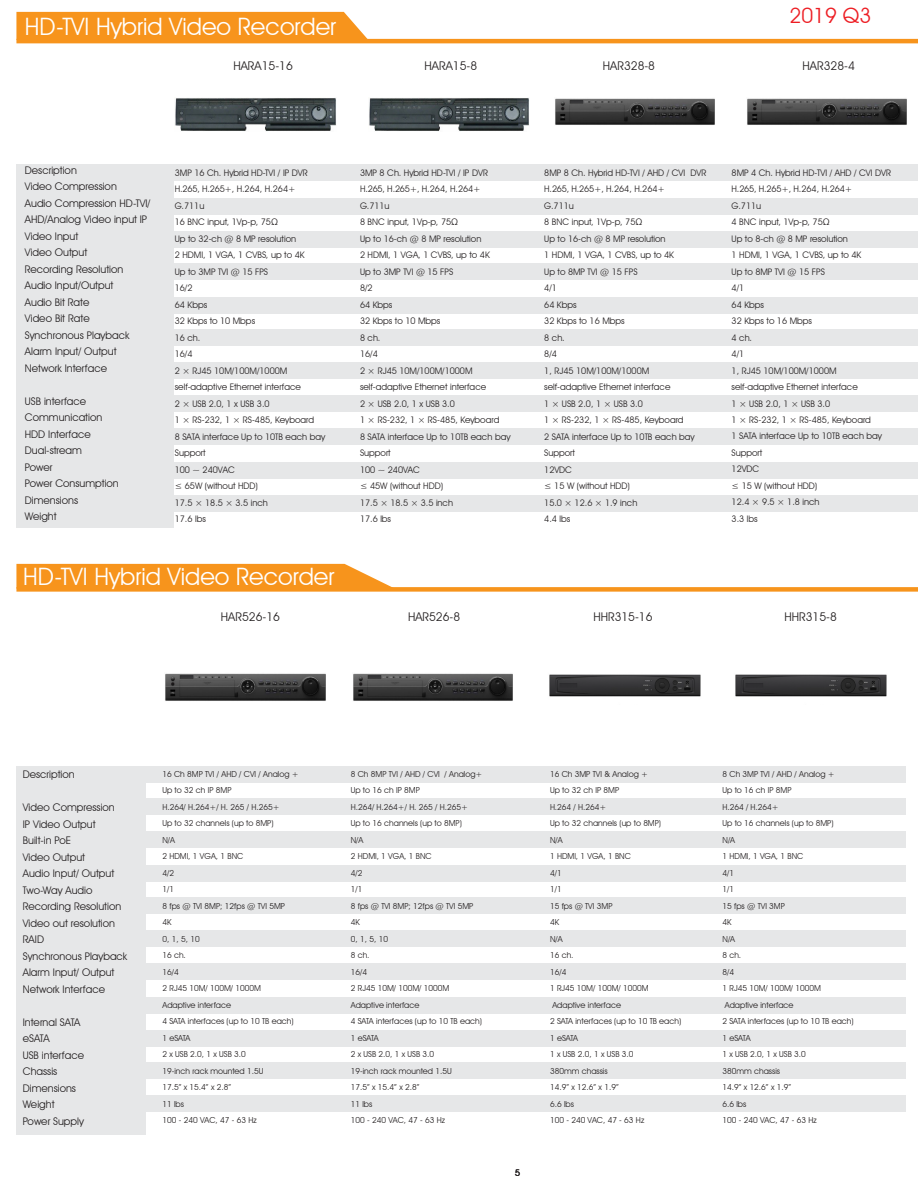
<style>
.page{position:relative;width:918px;height:1188px;background:#fff}
.page>*{position:absolute;margin:0;border:0;box-sizing:border-box;transform-origin:0 0}
.t1{font:24px "Avant Garde IT Cby BT";color:#fff}
.t2{font:21px "Avant Garde IT Cby BT";color:#ed1e24}
.t3{font:12px "Avant Garde IT Cby BT";color:#231f20}
.t4{font:10.5px/16.5px "Avant Garde IT Cby BT";color:#231f20}
.t5{font:9px/16.5px "Avant Garde IT Cby BT";color:#231f20}
.t6{font:8.25px/16.5px "Avant Garde IT Cby BT";color:#231f20}
</style>
<div class="page">
<div style="left:16px;top:12px;width:352px;height:27px;background:#f7941c"></div>
<hr style="left:16px;top:39px;width:902px;height:4px;background:#f7941c">
<div style="left:16px;top:587px;width:902px;height:5px;background:#f7941c"></div>
<div style="left:16px;top:766px;width:130px;height:368px;background:#e6e7e8"></div>
<div style="left:144px;top:164px;width:774px;height:17px;background:#e6e7e8"></div>
<div style="left:145px;top:766px;width:761px;height:16px;background:#e6e7e8"></div>
<div style="left:144px;top:198px;width:774px;height:16px;background:#e6e7e8"></div>
<div style="left:145px;top:798px;width:761px;height:16px;background:#e6e7e8"></div>
<div style="left:144px;top:231px;width:774px;height:17px;background:#e6e7e8"></div>
<div style="left:145px;top:831px;width:761px;height:17px;background:#e6e7e8"></div>
<div style="left:144px;top:263px;width:774px;height:17px;background:#e6e7e8"></div>
<div style="left:145px;top:865px;width:761px;height:16px;background:#e6e7e8"></div>
<div style="left:144px;top:297px;width:774px;height:16px;background:#e6e7e8"></div>
<div style="left:145px;top:897px;width:761px;height:16px;background:#e6e7e8"></div>
<div style="left:144px;top:329px;width:774px;height:16px;background:#e6e7e8"></div>
<div style="left:145px;top:931px;width:761px;height:16px;background:#e6e7e8"></div>
<div style="left:144px;top:362px;width:774px;height:17px;background:#e6e7e8"></div>
<div style="left:145px;top:964px;width:761px;height:16px;background:#e6e7e8"></div>
<div style="left:144px;top:395px;width:774px;height:17px;background:#e6e7e8"></div>
<div style="left:145px;top:997px;width:761px;height:16px;background:#e6e7e8"></div>
<div style="left:144px;top:429px;width:774px;height:16px;background:#e6e7e8"></div>
<div style="left:145px;top:1030px;width:761px;height:17px;background:#e6e7e8"></div>
<div style="left:144px;top:462px;width:774px;height:16px;background:#e6e7e8"></div>
<div style="left:145px;top:1062px;width:761px;height:16px;background:#e6e7e8"></div>
<div style="left:144px;top:495px;width:774px;height:17px;background:#e6e7e8"></div>
<div style="left:145px;top:1095px;width:761px;height:17px;background:#e6e7e8"></div>
<svg style="left:16px;top:564px;width:379px;height:25px;background:#f79b2b"></svg>
<div style="left:16px;top:164px;width:157px;height:364px;background:#e6e7e8"></div>
<img style="left:175px;top:98px;width:161px;height:33px">
<img style="left:735px;top:674px;width:152px;height:23px">
<img style="left:549px;top:674px;width:152px;height:23px">
<img style="left:369px;top:98px;width:160px;height:33px">
<img style="left:555px;top:98px;width:160px;height:27px">
<img style="left:747px;top:98px;width:160px;height:27px">
<img style="left:165px;top:673px;width:161px;height:28px">
<img style="left:353px;top:673px;width:160px;height:28px">
<p class="t1" style="left:25px;top:12px;width:313px">HD-TVI Hybrid Video Recorder</p>
<h2 class="t2" style="left:790px;top:3px;width:83px">2019 Q3</h2>
<p class="t3" style="left:233px;top:58px;width:61px">HARA15-16</p>
<p class="t3" style="left:425px;top:58px;width:54px">HARA15-8</p>
<p class="t3" style="left:603px;top:58px;width:54px">HAR328-8</p>
<p class="t3" style="left:803px;top:58px;width:54px">HAR328-4</p>
<p class="t4" style="left:25px;top:162px;width:127px">Description<br>Video Compression<br>Audio Compression HD-TVI/<br>AHD/Analog Video input IP<br>Video Input<br>Video Output<br>Recording Resolution<br>Audio Input/Output<br>Audio Bit Rate<br>Video Bit Rate<br>Synchronous Playback<br>Alarm Input/ Output<br>Network Interface</p>
<p class="t4" style="left:25px;top:393px;width:95px">USB interface<br>Communication<br>HDD Interface<br>Dual-stream<br>Power<br>Power Consumption<br>Dimensions<br>Weight</p>
<p class="t5" style="left:175px;top:164px;width:152px">3MP 16 Ch. Hybrid HD-TVI / IP DVR<br>H.265, H.265+, H.264, H.264+<br>G.711u<br>16 BNC input, 1Vp-p, 75Ω<br>Up to 32-ch @ 8 MP resolution<br>2 HDMI, 1 VGA, 1 CVBS, up to 4K<br>Up to 3MP TVI @ 15 FPS<br>16/2<br>64 Kbps<br>32 Kbps to 10 Mbps<br>16 ch.<br>16/4<br>2 × RJ45 10M/100M/1000M self-adaptive Ethernet interface<br>2 × USB 2.0, 1 x USB 3.0<br>1 × RS-232, 1 × RS-485, Keyboard<br>8 SATA interface Up to 10TB each bay<br>Support<br>100 ~ 240VAC<br>≤ 65W (without HDD)<br>17.5 × 18.5 × 3.5 inch<br>17.6 lbs</p>
<p class="t5" style="left:360px;top:164px;width:152px">3MP 8 Ch. Hybrid HD-TVI / IP DVR<br>H.265, H.265+, H.264, H.264+<br>G.711u<br>8 BNC input, 1Vp-p, 75Ω<br>Up to 16-ch @ 8 MP resolution<br>2 HDMI, 1 VGA, 1 CVBS, up to 4K<br>Up to 3MP TVI @ 15 FPS<br>8/2<br>64 Kbps<br>32 Kbps to 10 Mbps<br>8 ch.<br>16/4<br>2 × RJ45 10M/100M/1000M self-adaptive Ethernet interface<br>2 × USB 2.0, 1 x USB 3.0<br>1 × RS-232, 1 × RS-485, Keyboard<br>8 SATA interface Up to 10TB each bay<br>Support<br>100 ~ 240VAC<br>≤ 45W (without HDD)<br>17.5 × 18.5 × 3.5 inch<br>17.6 lbs</p>
<p class="t5" style="left:544px;top:164px;width:164px">8MP 8 Ch. Hybrid HD-TVI / AHD / CVI DVR<br>H.265, H.265+, H.264, H.264+<br>G.711u<br>8 BNC input, 1Vp-p, 75Ω<br>Up to 16-ch @ 8 MP resolution<br>1 HDMI, 1 VGA, 1 CVBS, up to 4K<br>Up to 8MP TVI @ 15 FPS<br>4/1<br>64 Kbps<br>32 Kbps to 16 Mbps<br>8 ch.<br>8/4<br>1, RJ45 10M/100M/1000M<br>self-adaptive Ethernet interface<br>1 × USB 2.0, 1 × USB 3.0<br>1 × RS-232, 1 × RS-485, Keyboard<br>2 SATA interface Up to 10TB each bay<br>Support<br>12VDC<br>≤ 15 W (without HDD)<br>15.0 × 12.6 × 1.9 inch<br>4.4 lbs</p>
<p class="t5" style="left:732px;top:164px;width:161px">8MP 4 Ch. Hybrid HD-TVI / AHD / CVI DVR<br>H.265, H.265+, H.264, H.264+<br>G.711u<br>4 BNC input, 1Vp-p, 75Ω<br>Up to 8-ch @ 8 MP resolution<br>1 HDMI, 1 VGA, 1 CVBS, up to 4K<br>Up to 8MP TVI @ 15 FPS<br>4/1<br>64 Kbps<br>32 Kbps to 16 Mbps<br>4 ch.<br>4/1<br>1, RJ45 10M/100M/1000M<br>self-adaptive Ethernet interface<br>1 × USB 2.0, 1 × USB 3.0<br>1 × RS-232, 1 × RS-485, Keyboard<br>1 SATA interface Up to 10TB each bay<br>Support<br>12VDC<br>≤ 15 W (without HDD)<br>12.4 × 9.5 × 1.8 inch<br>3.3 lbs</p>
<p class="t1" style="left:23px;top:562px;width:313px">HD-TVI Hybrid Video Recorder</p>
<p class="t3" style="left:221px;top:609px;width:60px">HAR526-16</p>
<p class="t3" style="left:408px;top:609px;width:54px">HAR526-8</p>
<p class="t3" style="left:593px;top:609px;width:61px">HHR315-16</p>
<p class="t3" style="left:784px;top:609px;width:54px">HHR315-8</p>
<p class="t4" style="left:23px;top:766px;width:53px">Description</p>
<p class="t4" style="left:23px;top:799px;width:106px">Video Compression<br>IP Video Output<br>Built-in PoE<br>Video Output<br>Audio Input/ Output<br>Two-Way Audio<br>Recording Resolution<br>Video out resolution<br>RAID<br>Synchronous Playback<br>Alarm Input/ Output<br>Network Interface</p>
<p class="t4" style="left:23px;top:1014px;width:63px">Internal SATA eSATA<br>USB interface<br>Chassis<br>Dimensions<br>Weight<br>Power Supply</p>
<p class="t6" style="left:162px;top:765px;width:138px">16 Ch 8MP TVI / AHD / CVI / Analog +<br>Up to 32 ch IP 8MP<br>H.264/ H.264+/ H. 265 / H.265+<br>Up to 32 channels (up to 8MP)<br>N/A<br>2 HDMI, 1 VGA, 1 BNC<br>4/2<br>1/1<br>8 fps @ TVI 8MP; 12fps @ TVI 5MP<br>4K<br>0, 1, 5, 10<br>16 ch.<br>16/4<br>2 RJ45 10M/ 100M/ 1000M<br>Adaptive interface<br>4 SATA interfaces (up to 10 TB each)<br>1 eSATA<br>2 x USB 2.0, 1 x USB 3.0<br>19-inch rack mounted 1.5U<br>17.5” x 15.4” x 2.8”<br>11 lbs<br>100 - 240 VAC, 47 - 63 Hz</p>
<p class="t6" style="left:723px;top:765px;width:133px">8 Ch 3MP TVI / AHD / Analog +<br>Up to 16 ch IP 8MP<br>H.264 / H.264+<br>Up to 16 channels (up to 8MP)<br>N/A<br>1 HDMI, 1 VGA, 1 BNC<br>4/1<br>1/1<br>15 fps @ TVI 3MP<br>4K<br>N/A<br>8 ch.<br>8/4<br>1 RJ45 10M/ 100M/ 1000M<br>Adaptive interface<br>2 SATA interfaces (up to 10 TB each)<br>1 eSATA<br>1 x USB 2.0, 1 x USB 3.0<br>380mm chassis<br>14.9” x 12.6” x 1.9”<br>6.6 lbs<br>100 - 240 VAC, 47 - 63 Hz</p>
<p class="t6" style="left:351px;top:765px;width:133px">8 Ch 8MP TVI / AHD / CVI / Analog+<br>Up to 16 ch IP 8MP<br>H.264/ H.264+/ H. 265 / H.265+<br>Up to 16 channels (up to 8MP)<br>N/A<br>2 HDMI, 1 VGA, 1 BNC<br>4/2<br>1/1<br>8 fps @ TVI 8MP; 12fps @ TVI 5MP<br>4K<br>0, 1, 5, 10<br>8 ch.<br>16/4<br>2 RJ45 10M/ 100M/ 1000M<br>Adaptive interface<br>4 SATA interfaces (up to 10 TB each)<br>1 eSATA<br>2 x USB 2.0, 1 x USB 3.0<br>19-inch rack mounted 1.5U<br>17.5” x 15.4” x 2.8”<br>11 lbs<br>100 - 240 VAC, 47 - 63 Hz</p>
<p class="t6" style="left:550px;top:765px;width:133px">16 Ch 3MP TVI &amp; Analog +<br>Up to 32 ch IP 8MP<br>H.264 / H.264+<br>Up to 32 channels (up to 8MP)<br>N/A<br>1 HDMI, 1 VGA, 1 BNC<br>4/1<br>1/1<br>15 fps @ TVI 3MP<br>4K<br>N/A<br>16 ch.<br>16/4<br>1 RJ45 10M/ 100M/ 1000M<br>Adaptive interface<br>2 SATA interfaces (up to 10 TB each)<br>1 eSATA<br>1 x USB 2.0, 1 x USB 3.0<br>380mm chassis<br>14.9” x 12.6” x 1.9”<br>6.6 lbs<br>100 - 240 VAC, 47 - 63 Hz</p>
<p class="t5" style="left:515px;top:1165px;width:7px">5</p>
</div>
